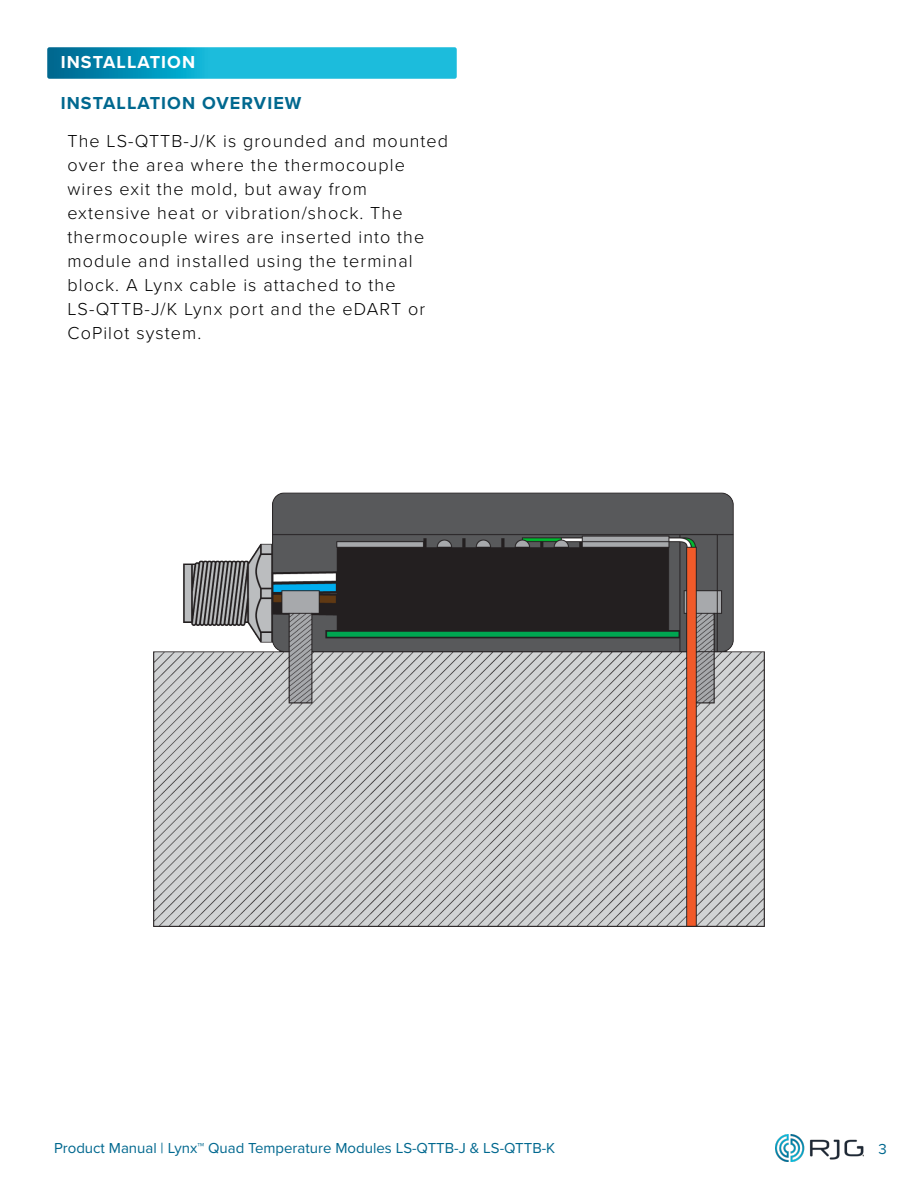
<style>
.page{position:relative;width:918px;height:1188px;background:#fff}
.page>*{position:absolute;margin:0;border:0;box-sizing:border-box;transform-origin:0 0}
.t1{font:300 18px/24px "Proxima Nova";letter-spacing:.06em;color:#000}
.t2{font:700 18px "Proxima Nova";letter-spacing:.06em;color:#00688f}
.t3{font:700 18px "Proxima Nova";letter-spacing:.06em;color:#fff}
.t4{font:15px "Proxima Nova";color:#00688f}
</style>
<div class="page">
<img style="left:776px;top:1134px;width:88px;height:27px">
<svg style="left:47px;top:47px;width:410px;height:32px;background:#15abcd"></svg>
<img style="left:153px;top:492px;width:612px;height:435px">
<p class="t3" style="left:61px;top:49px;width:136px">INSTALLATION</p>
<p class="t2" style="left:61px;top:90px;width:242px">INSTALLATION OVERVIEW</p>
<p class="t1" style="left:68px;top:128px;width:382px">The LS‑QTTB‑J/K is grounded and mounted over the area where the thermocouple wires exit the mold, but away from extensive heat or vibration/shock. The thermocouple wires are inserted into the module and installed using the terminal block. A Lynx cable is attached to the LS‑QTTB‑J/K Lynx port and the eDART or CoPilot system.</p>
<p class="t4" style="left:54px;top:1136px;width:503px">Product Manual | Lynx™ Quad Temperature Modules LS‑QTTB‑J &amp; LS‑QTTB‑K</p>
<p class="t4" style="left:878px;top:1137px;width:10px">3</p>
</div>
